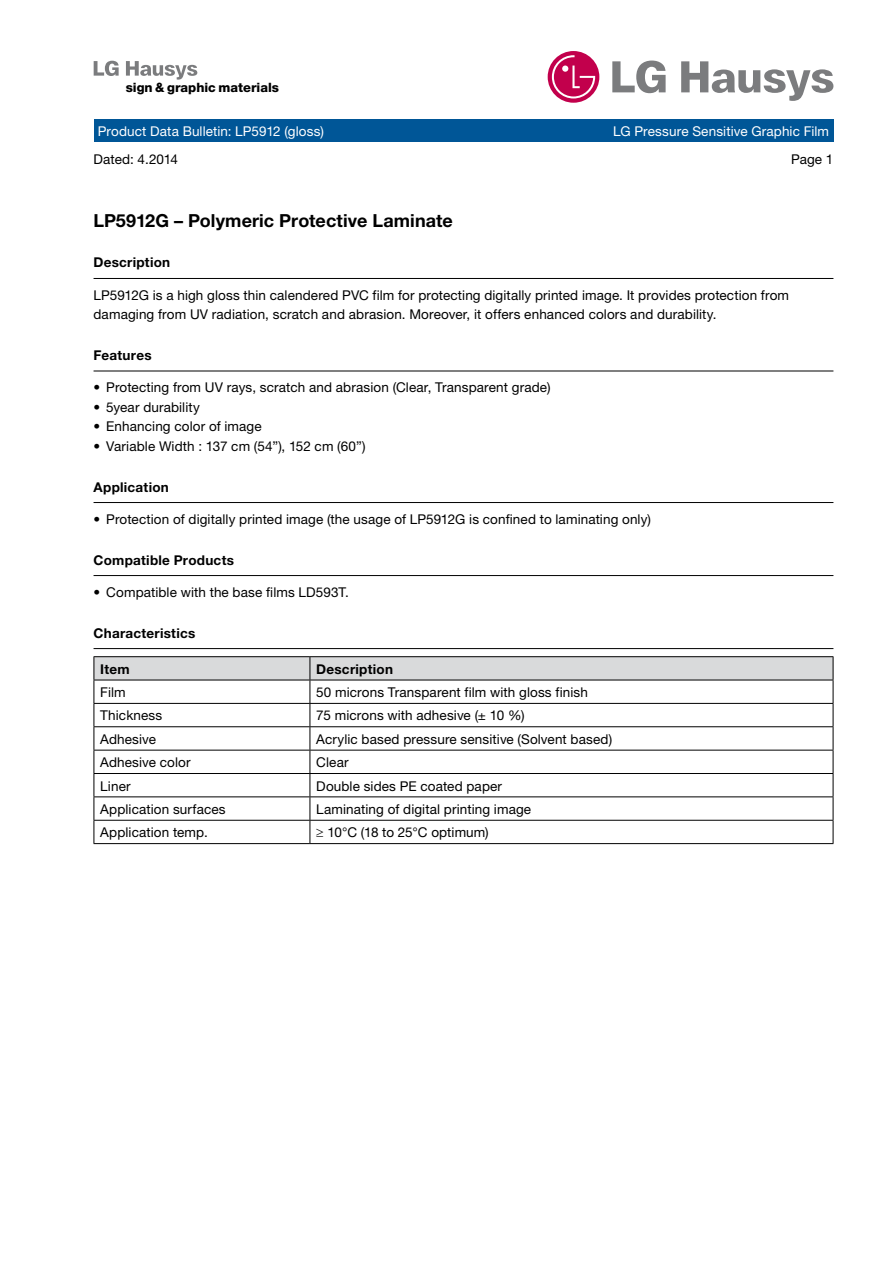
<style>
.page{position:relative;width:893px;height:1263px;background:#fff}
.page>*{position:absolute;margin:0;border:0;box-sizing:border-box;transform-origin:0 0}
.t1{font:700 18px "Helvetica Neue";letter-spacing:.005em;color:#000}
.t2{font:13.5px/19.5px "Helvetica Neue";letter-spacing:.01em;color:#000}
.t3{font:700 13.5px "Helvetica Neue";letter-spacing:.02em;color:#000}
.t4{font:13.5px "Helvetica Neue";letter-spacing:.01em;color:#fff}
.t5{font:800 12.9px "Helvetica Neue";color:#000}
</style>
<div class="page">
<div style="left:94px;top:119px;width:739px;height:22px;background:#005697"></div>
<svg style="left:94px;top:61px;width:25px;height:15px"></svg>
<svg style="left:126px;top:61px;width:71px;height:19px"></svg>
<div style="left:548px;top:51px;width:51px;height:52px;background:#c2004c;border-radius:50%"></div>
<svg style="left:552px;top:55px;width:43px;height:43px"></svg>
<svg style="left:612px;top:61px;width:54px;height:32px"></svg>
<svg style="left:681px;top:61px;width:152px;height:40px"></svg>
<hr style="left:94px;top:278px;width:739px;height:1px;background:#000">
<hr style="left:94px;top:371px;width:739px;height:1px;background:#000">
<hr style="left:94px;top:502px;width:739px;height:1px;background:#000">
<hr style="left:94px;top:575px;width:739px;height:1px;background:#000">
<hr style="left:94px;top:648px;width:739px;height:1px;background:#000">
<hr style="left:94px;top:656px;width:216px;height:1px;background:#000">
<hr style="left:310px;top:656px;width:523px;height:1px;background:#000">
<svg style="left:94px;top:657px;width:740px;height:186px"></svg>
<hr style="left:94px;top:843px;width:216px;height:1px;background:#000">
<hr style="left:310px;top:843px;width:523px;height:1px;background:#000">
<p class="t5" style="left:126px;top:79px;width:155px">sign &amp; graphic materials</p>
<p class="t4" style="left:98px;top:123px;width:228px">Product Data Bulletin: LP5912 (gloss)</p>
<p class="t4" style="left:613px;top:123px;width:217px">LG Pressure Sensitive Graphic Film</p>
<p class="t2" style="left:94px;top:149px;width:86px">Dated: 4.2014</p>
<p class="t2" style="left:791px;top:149px;width:44px">Page 1</p>
<h1 class="t1" style="left:94px;top:209px;width:361px">LP5912G – Polymeric Protective Laminate</h1>
<p class="t3" style="left:94px;top:254px;width:78px">Description</p>
<p class="t2" style="left:94px;top:285px;width:697px">LP5912G is a high gloss thin calendered PVC film for protecting digitally printed image. It provides protection from damaging from UV radiation, scratch and abrasion. Moreover, it offers enhanced colors and durability.</p>
<p class="t3" style="left:94px;top:347px;width:60px">Features</p>
<p class="t2" style="left:94px;top:377px;width:458px">• Protecting from UV rays, scratch and abrasion (Clear, Transparent grade)</p>
<p class="t2" style="left:94px;top:397px;width:108px">• 5year durability</p>
<p class="t2" style="left:94px;top:416px;width:170px">• Enhancing color of image</p>
<p class="t2" style="left:94px;top:436px;width:274px">• Variable Width : 137 cm (54”), 152 cm (60”)</p>
<p class="t3" style="left:94px;top:478px;width:77px">Application</p>
<p class="t2" style="left:94px;top:509px;width:559px">• Protection of digitally printed image (the usage of LP5912G is confined to laminating only)</p>
<p class="t3" style="left:94px;top:551px;width:142px">Compatible Products</p>
<p class="t2" style="left:94px;top:582px;width:257px">• Compatible with the base films LD593T.</p>
<p class="t3" style="left:94px;top:624px;width:103px">Characteristics</p>
<p class="t3" style="left:100px;top:660px;width:31px">Item</p>
<p class="t3" style="left:316px;top:660px;width:78px">Description</p>
<p class="t2" style="left:100px;top:682px;width:27px">Film</p>
<p class="t2" style="left:316px;top:682px;width:273px">50 microns Transparent film with gloss finish</p>
<p class="t2" style="left:100px;top:706px;width:64px">Thickness</p>
<p class="t2" style="left:316px;top:706px;width:210px">75 microns with adhesive (± 10 %)</p>
<p class="t2" style="left:100px;top:729px;width:57px">Adhesive</p>
<p class="t2" style="left:316px;top:729px;width:297px">Acrylic based pressure sensitive (Solvent based)</p>
<p class="t2" style="left:100px;top:752px;width:92px">Adhesive color</p>
<p class="t2" style="left:316px;top:752px;width:34px">Clear</p>
<p class="t2" style="left:100px;top:776px;width:32px">Liner</p>
<p class="t2" style="left:316px;top:776px;width:187px">Double sides PE coated paper</p>
<p class="t2" style="left:100px;top:799px;width:127px">Application surfaces</p>
<p class="t2" style="left:316px;top:799px;width:216px">Laminating of digital printing image</p>
<p class="t2" style="left:100px;top:822px;width:109px">Application temp.</p>
<p class="t2" style="left:316px;top:822px;width:174px">≥ 10°C (18 to 25°C optimum)</p>
</div>
